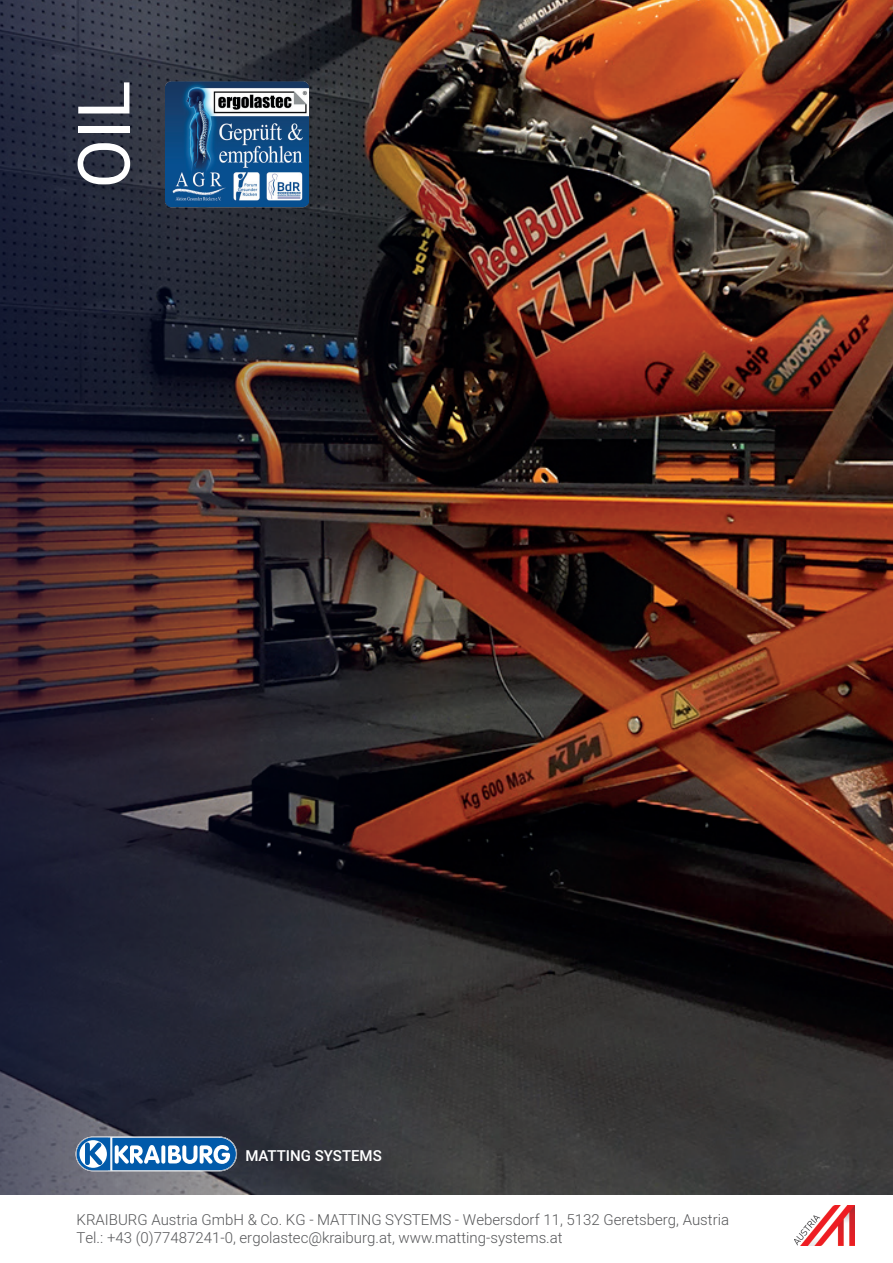
<style>
.page{position:relative;width:893px;height:1263px;background:#fff}
.page>*{position:absolute;margin:0;border:0;box-sizing:border-box;transform-origin:0 0}
.t1{font:72px "Heebo";color:#fff}
.t2{font:300 15px/18px "Heebo";color:#57585a}
.t3{font:500 15px "Heebo";color:#fff}
</style>
<div class="page">
<img style="left:508px;top:0;width:385px;height:1195px">
<img style="left:0;top:0;width:508px;height:1195px">
<img style="left:166px;top:81px;width:142px;height:165px">
<svg style="left:75px;top:1136px;width:162px;height:35px"></svg>
<img style="left:794px;top:1206px;width:61px;height:39px">
<h1 class="t1" style="left:54px;top:189px;width:109px;rotate:-90deg">OIL</h1>
<p class="t3" style="left:245px;top:1145px;width:138px">MATTING SYSTEMS</p>
<p class="t2" style="left:77px;top:1210px;width:654px">KRAIBURG Austria GmbH &amp; Co. KG - MATTING SYSTEMS - Webersdorf 11, 5132 Geretsberg, Austria<br>Tel.: +43 (0)77487241-0, ergolastec@kraiburg.at, www.matting-systems.at</p>
</div>
